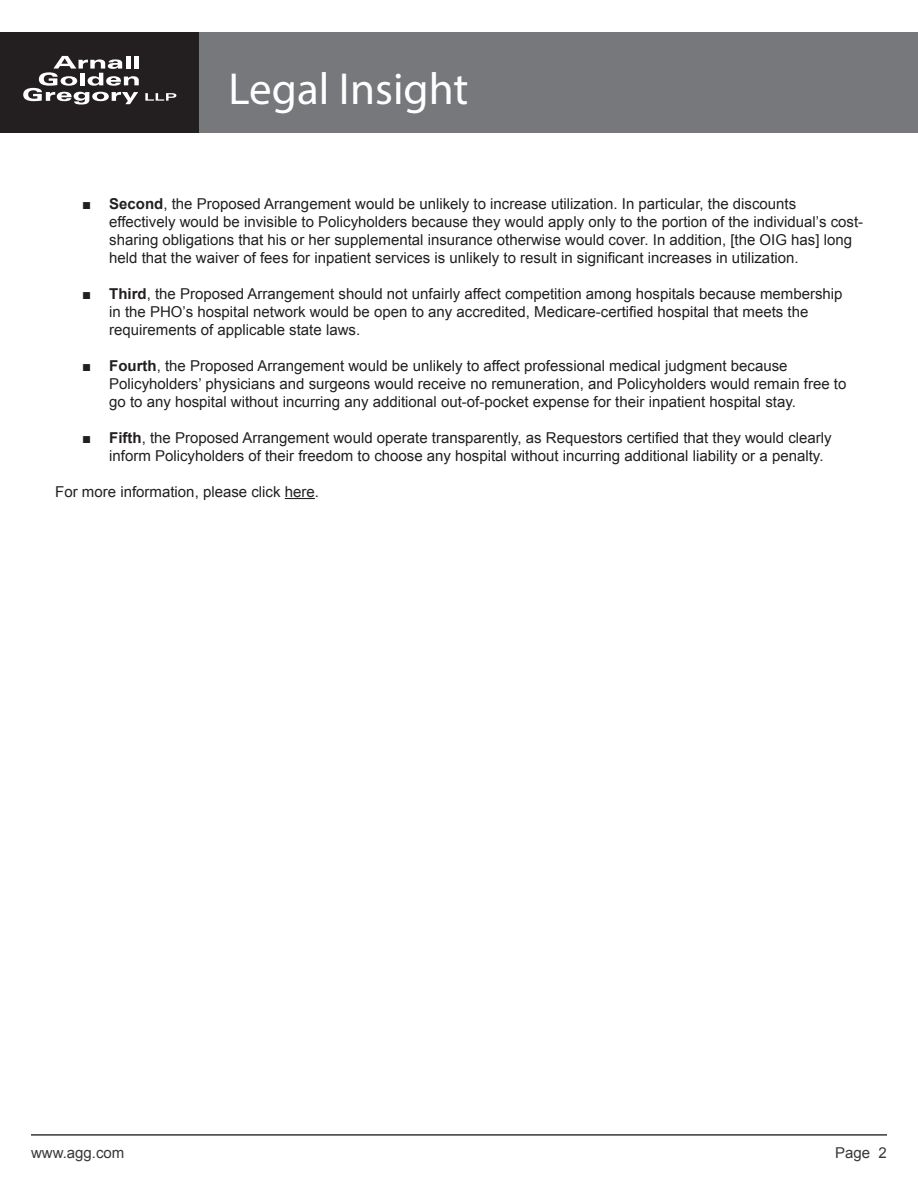
<style>
.page{position:relative;width:918px;height:1188px;background:#fff}
.page>*{position:absolute;margin:0;border:0;box-sizing:border-box;transform-origin:0 0}
.t1{font:45px "Myriad Pro";color:#fff}
.Regular_text{font:15px/18px "Arial";color:#231f20}
.t2{font:15px "Arial";color:#383839}
.s1{font-weight:700}
</style>
<div class="page">
<div style="left:0;top:32px;width:200px;height:101px;background:#231f20"></div>
<svg style="left:23px;top:56px;width:116px;height:49px"></svg>
<svg style="left:145px;top:93px;width:31px;height:8px"></svg>
<div style="left:200px;top:32px;width:718px;height:101px;background:#76787b"></div>
<hr style="left:31px;top:1134px;width:856px;height:2px;background:#383839">
<hr style="left:285px;top:498px;width:30px;height:1px;background:#231f20">
<h1 class="t1" style="left:229px;top:61px;width:241px">Legal Insight</h1>
<p class="Regular_text" style="left:109px;top:195px;width:756px;text-indent:-27px">■ <span class="s1">Second</span>, the Proposed Arrangement would be unlikely to increase utilization. In particular, the discounts effectively would be invisible to Policyholders because they would apply only to the portion of the individual’s cost&shy;sharing obligations that his or her supplemental insurance otherwise would cover. In addition, [the OIG has] long held that the waiver of fees for inpatient services is unlikely to result in significant increases in utilization.</p>
<p class="Regular_text" style="left:109px;top:285px;width:735px;text-indent:-27px">■ <span class="s1">Third</span>, the Proposed Arrangement should not unfairly affect competition among hospitals because membership in the PHO’s hospital network would be open to any accredited, Medicare-certified hospital that meets the requirements of applicable state laws.</p>
<p class="Regular_text" style="left:109px;top:357px;width:739px;text-indent:-27px">■ <span class="s1">Fourth</span>, the Proposed Arrangement would be unlikely to affect professional medical judgment because<br>Policyholders’ physicians and surgeons would receive no remuneration, and Policyholders would remain free to go to any hospital without incurring any additional out-of-pocket expense for their inpatient hospital stay.</p>
<p class="Regular_text" style="left:109px;top:429px;width:724px;text-indent:-27px">■ <span class="s1">Fifth</span>, the Proposed Arrangement would operate transparently, as Requestors certified that they would clearly inform Policyholders of their freedom to choose any hospital without incurring additional liability or a penalty.</p>
<p class="Regular_text" style="left:55px;top:483px;width:265px">For more information, please click here.</p>
<p class="t2" style="left:31px;top:1142px;width:95px">www.agg.com</p>
<p class="t2" style="left:835px;top:1142px;width:53px">Page 2</p>
</div>
